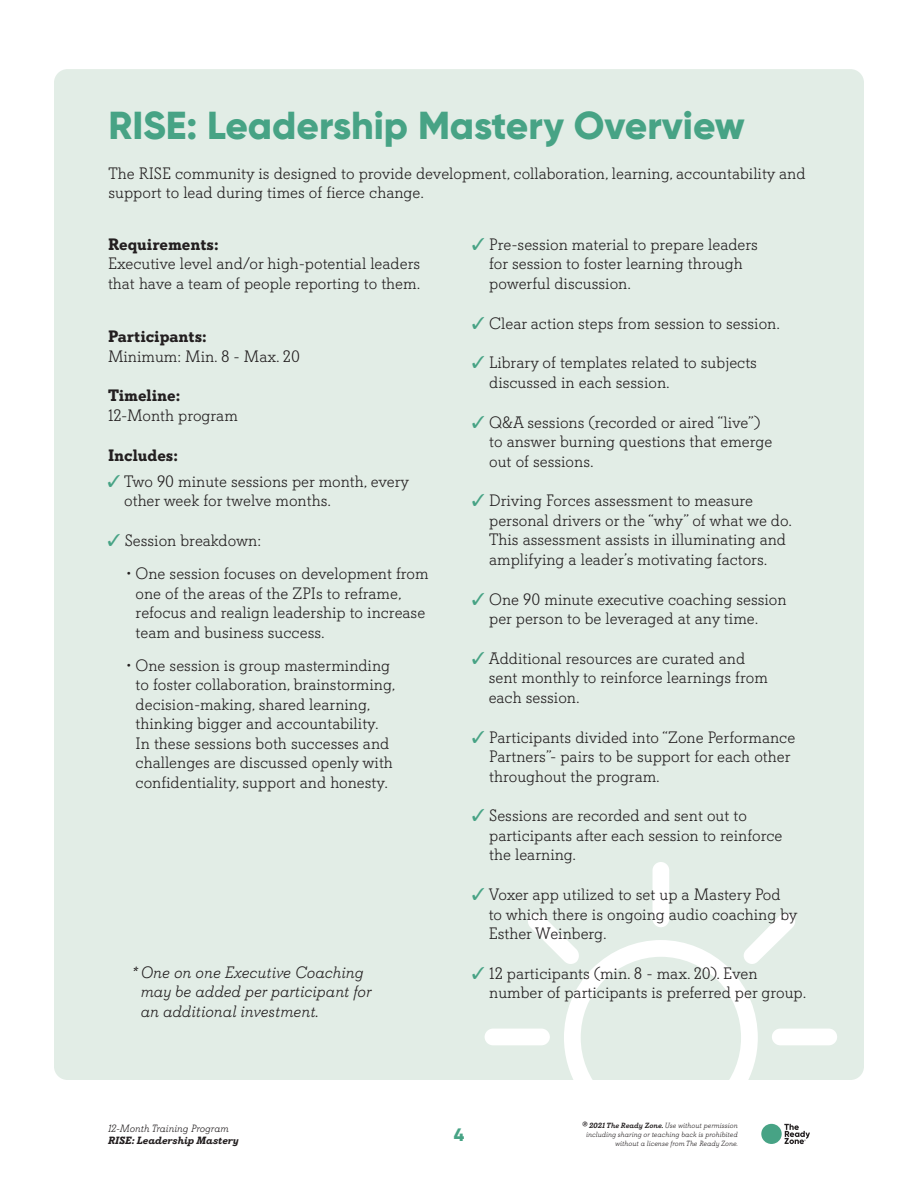
<style>
.page{position:relative;width:918px;height:1188px;background:#fff}
.page>*{position:absolute;margin:0;border:0;box-sizing:border-box;transform-origin:0 0}
.Level_2_Headline{font:800 39px "Gilroy";color:#47a385}
.t1{font:800 18px "Gilroy";color:#47a385}
.Body{font:300 16.5px/19.5px "Davis";color:#231f20}
.Body-2{font:italic 300 16.5px/19.5px "Davis";color:#231f20}
.Body_Bold_Month{font:300 16.5px/19.5px "Davis";color:#231f20}
.Body-3{font:700 16.5px "Davis";color:#231f20}
.Body_Bold_Month-2{font:700 16.5px "Davis";color:#231f20}
.t2{font:italic 300 10.5px "Davis";color:#231f20}
.t3{font:italic 700 10.5px "Davis";color:#231f20}
.t4{font:italic 300 7.5px/9px "Davis";color:#231f20;text-align:right}
.s1{color:#47a385}
.s2{font-weight:700}
.s3{font-weight:500}
</style>
<div class="page">
<div style="left:761px;top:1124px;width:21px;height:20px;background:#47a385;border-radius:50%"></div>
<svg style="left:784px;top:1124px;width:26px;height:20px"></svg>
<div style="left:54px;top:69px;width:810px;height:1011px;background:#e2ede6;border-radius:14px"></div>
<svg style="left:564px;top:940px;width:194px;height:140px"></svg>
<div style="left:648px;top:857px;width:26px;height:75px;background:#fff;border-radius:13px"></div>
<div style="left:643px;top:853px;width:36px;height:84px;border:9px solid #e2ede6;border-radius:13px"></div>
<div style="left:480px;top:1024px;width:75px;height:26px;background:#fff;border-radius:13px"></div>
<div style="left:475px;top:1019px;width:84px;height:36px;border:9px solid #e2ede6;border-radius:13px"></div>
<div style="left:767px;top:1024px;width:75px;height:26px;background:#fff;border-radius:13px"></div>
<div style="left:762px;top:1019px;width:85px;height:36px;border:9px solid #e2ede6;border-radius:13px"></div>
<svg style="left:724px;top:913px;width:71px;height:70px"></svg>
<svg style="left:528px;top:913px;width:59px;height:58px"></svg>
<p class="Level_2_Headline" style="left:109px;top:101px;width:638px">RISE: Leadership Mastery Overview</p>
<p class="Body" style="left:109px;top:164px;width:699px">The RISE community is designed to provide development, collaboration, learning, accountability and support to lead during times of fierce change.</p>
<p class="Body" style="left:489px;top:235px;width:270px;text-indent:-17px"><span class="s1">✓</span> Pre-session material to prepare leaders for session to foster learning through powerful discussion.</p>
<p class="Body" style="left:472px;top:314px;width:309px"><span class="s1">✓</span> Clear action steps from session to session.</p>
<p class="Body" style="left:489px;top:353px;width:269px;text-indent:-17px"><span class="s1">✓</span> Library of templates related to subjects discussed in each session.</p>
<p class="Body" style="left:489px;top:413px;width:285px;text-indent:-17px"><span class="s1">✓</span> Q&amp;A sessions (recorded or aired “live”) to answer burning questions that emerge out of sessions.</p>
<p class="Body" style="left:489px;top:491px;width:304px;text-indent:-17px"><span class="s1">✓</span> Driving Forces assessment to measure personal drivers or the “why” of what we do.<br>This assessment assists in illuminating and amplifying a leader’s motivating factors.</p>
<p class="Body" style="left:489px;top:590px;width:299px;text-indent:-17px"><span class="s1">✓</span> One 90 minute executive coaching session per person to be leveraged at any time.</p>
<p class="Body" style="left:489px;top:649px;width:281px;text-indent:-16px"><span class="s1">✓</span> Additional resources are curated and sent monthly to reinforce learnings from each session.</p>
<p class="Body" style="left:489px;top:728px;width:308px;text-indent:-17px"><span class="s1">✓</span> Participants divided into “Zone Performance<br>Partners”- pairs to be support for each other throughout the program.</p>
<p class="Body" style="left:489px;top:806px;width:295px;text-indent:-17px"><span class="s1">✓</span> Sessions are recorded and sent out to participants after each session to reinforce the learning.</p>
<p class="Body" style="left:489px;top:885px;width:310px;text-indent:-16px"><span class="s1">✓</span> Voxer app utilized to set up a Mastery Pod to which there is ongoing audio coaching by<br>Esther Weinberg.</p>
<p class="Body" style="left:489px;top:964px;width:319px;text-indent:-17px"><span class="s1">✓</span> 12 participants (min. 8 - max. 20). Even number of participants is preferred per group.</p>
<p class="Body-3" style="left:108px;top:235px;width:112px">Requirements:</p>
<p class="Body" style="left:108px;top:254px;width:314px">Executive level and/or high-potential leaders that have a team of people reporting to them.</p>
<p class="Body_Bold_Month" style="left:108px;top:327px;width:194px"><span class="s2">Participants:<br></span>Minimum: Min. 8 - Max. 20</p>
<p class="Body_Bold_Month" style="left:108px;top:386px;width:131px"><span class="s2">Timeline:<br></span>12-Month program</p>
<p class="Body_Bold_Month-2" style="left:108px;top:445px;width:71px">Includes:</p>
<p class="Body" style="left:124px;top:472px;width:287px;text-indent:-16px"><span class="s1">✓</span> Two 90 minute sessions per month, every other week for twelve months.</p>
<p class="Body" style="left:108px;top:531px;width:155px"><span class="s1">✓</span> Session breakdown:</p>
<p class="Body" style="left:136px;top:564px;width:295px;text-indent:-10px">• One session focuses on development from one of the areas of the ZPIs to reframe, refocus and realign leadership to increase team and business success.</p>
<p class="Body" style="left:136px;top:656px;width:261px;text-indent:-10px">• One session is group masterminding to foster collaboration, brainstorming, decision-making, shared learning, thinking bigger and accountability.<br>In these sessions both successes and challenges are discussed openly with confidentiality, support and honesty.</p>
<p class="Body-2" style="left:141px;top:963px;width:232px;text-indent:-9px">* One on one Executive Coaching may be added per participant for an additional investment.</p>
<p class="t2" style="left:108px;top:1123px;width:122px">12-Month Training Program</p>
<p class="t3" style="left:108px;top:1134px;width:132px">RISE: Leadership Mastery</p>
<p class="t1" style="left:454px;top:1124px;width:12px">4</p>
<p class="t4" style="left:582px;top:1121px;width:158px"><span class="s3">® 2021 The Ready Zone.</span> Use without permission including sharing or teaching back is prohibited without a license from The Ready Zone.</p>
</div>
